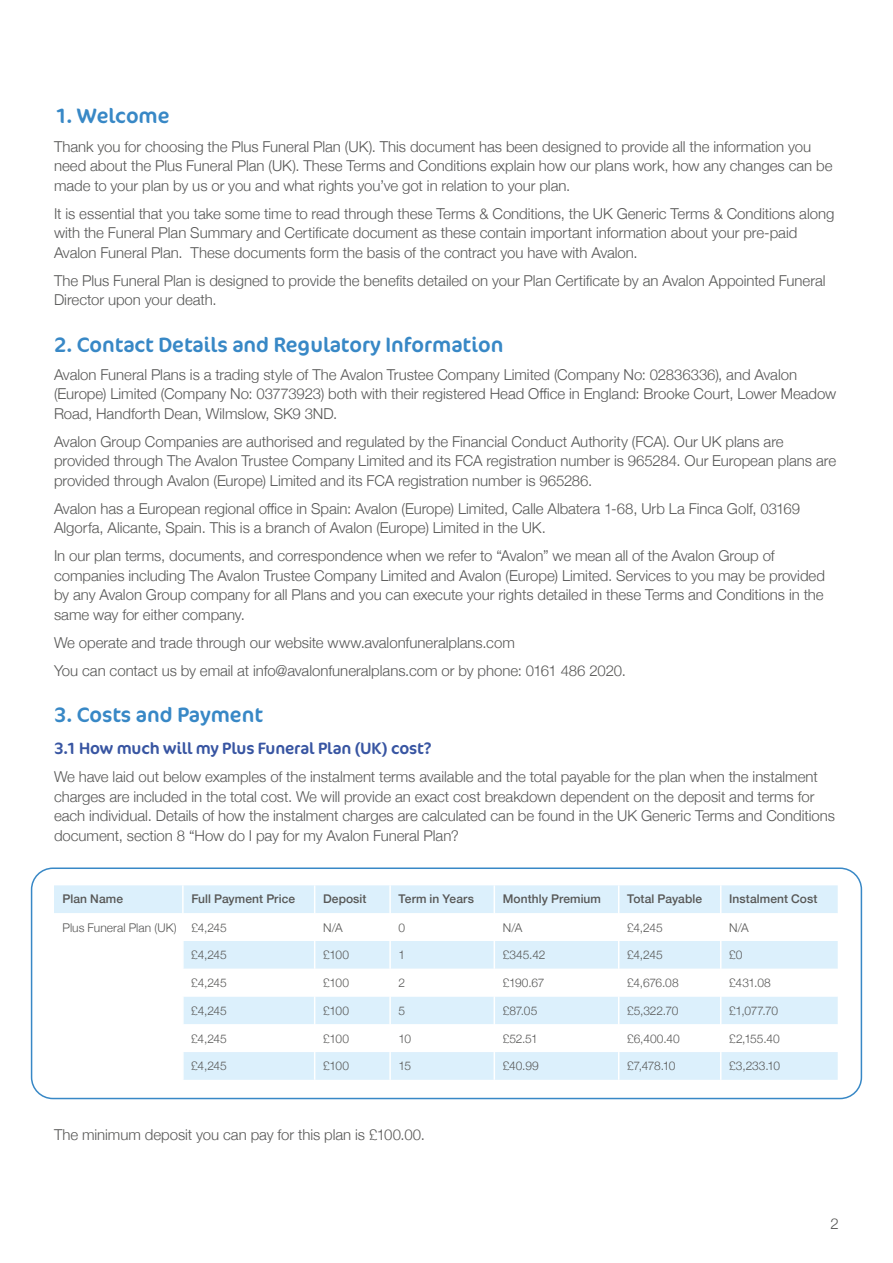
<style>
.page{position:relative;width:893px;height:1263px;background:#fff}
.page>*{position:absolute;margin:0;border:0;box-sizing:border-box;transform-origin:0 0}
.t1{font:21px "Cocon Pro";color:#3888c6}
.t2{font:16.5px "Cocon Pro";letter-spacing:-.01em;color:#3855a2}
.t3{font:300 15px/19.5px "Helvetica Neue";letter-spacing:-.005em;color:#575756}
.t4{font:300 12px "Helvetica Neue";letter-spacing:-.005em;color:#575756}
.t5{font:500 12px "Helvetica Neue";letter-spacing:.005em;color:#575756}
</style>
<div class="page">
<svg style="left:54px;top:885px;width:784px;height:195px;background:#dff1fc"></svg>
<svg style="left:54px;top:913px;width:784px;height:139px"></svg>
<hr style="left:182px;top:885px;width:2px;height:28px;background:#fff">
<hr style="left:389px;top:885px;width:2px;height:28px;background:#fff">
<hr style="left:182px;top:913px;width:2px;height:28px;background:#fff">
<hr style="left:389px;top:913px;width:2px;height:28px;background:#fff">
<hr style="left:182px;top:941px;width:2px;height:28px;background:#fff">
<hr style="left:389px;top:941px;width:2px;height:28px;background:#fff">
<hr style="left:182px;top:969px;width:2px;height:27px;background:#fff">
<hr style="left:389px;top:969px;width:2px;height:27px;background:#fff">
<hr style="left:182px;top:996px;width:2px;height:28px;background:#fff">
<hr style="left:389px;top:996px;width:2px;height:28px;background:#fff">
<hr style="left:182px;top:1024px;width:2px;height:28px;background:#fff">
<hr style="left:389px;top:1024px;width:2px;height:28px;background:#fff">
<hr style="left:182px;top:1052px;width:2px;height:28px;background:#fff">
<svg style="left:314px;top:885px;width:1px;height:195px"></svg>
<hr style="left:389px;top:1052px;width:2px;height:28px;background:#fff">
<svg style="left:494px;top:885px;width:1px;height:195px"></svg>
<svg style="left:618px;top:885px;width:1px;height:195px"></svg>
<svg style="left:720px;top:885px;width:1px;height:195px"></svg>
<div style="left:31px;top:867px;width:831px;height:232px;border:2px solid #3888c6;border-radius:21px"></div>
<h1 class="t1" style="left:54px;top:102px;width:117px">1. Welcome</h1>
<p class="t3" style="left:54px;top:135px;width:780px">Thank you for choosing the Plus Funeral Plan (UK). This document has been designed to provide all the information you need about the Plus Funeral Plan (UK). These Terms and Conditions explain how our plans work, how any changes can be made to your plan by us or you and what rights you’ve got in relation to your plan.</p>
<p class="t3" style="left:54px;top:202px;width:782px">It is essential that you take some time to read through these Terms &amp; Conditions, the UK Generic Terms &amp; Conditions along with the Funeral Plan Summary and Certificate document as these contain important information about your pre-paid<br>Avalon Funeral Plan. These documents form the basis of the contract you have with Avalon.</p>
<p class="t3" style="left:54px;top:269px;width:773px">The Plus Funeral Plan is designed to provide the benefits detailed on your Plan Certificate by an Avalon Appointed Funeral<br>Director upon your death.</p>
<h1 class="t1" style="left:54px;top:330px;width:451px">2. Contact Details and Regulatory Information</h1>
<p class="t3" style="left:54px;top:363px;width:784px">Avalon Funeral Plans is a trading style of The Avalon Trustee Company Limited (Company No: 02836336), and Avalon (Europe) Limited (Company No: 03773923) both with their registered Head Office in England: Brooke Court, Lower Meadow<br>Road, Handforth Dean, Wilmslow, SK9 3ND.</p>
<p class="t3" style="left:54px;top:430px;width:784px">Avalon Group Companies are authorised and regulated by the Financial Conduct Authority (FCA). Our UK plans are provided through The Avalon Trustee Company Limited and its FCA registration number is 965284. Our European plans are provided through Avalon (Europe) Limited and its FCA registration number is 965286.</p>
<p class="t3" style="left:54px;top:497px;width:748px">Avalon has a European regional office in Spain: Avalon (Europe) Limited, Calle Albatera 1-68, Urb La Finca Golf, 03169<br>Algorfa, Alicante, Spain. This is a branch of Avalon (Europe) Limited in the UK.</p>
<p class="t3" style="left:54px;top:545px;width:772px">In our plan terms, documents, and correspondence when we refer to “Avalon” we mean all of the Avalon Group of companies including The Avalon Trustee Company Limited and Avalon (Europe) Limited. Services to you may be provided by any Avalon Group company for all Plans and you can execute your rights detailed in these Terms and Conditions in the same way for either company.</p>
<p class="t3" style="left:54px;top:627px;width:573px;line-height:28px">We operate and trade through our website www.avalonfuneralplans.com<br>You can contact us by email at info@avalonfuneralplans.com or by phone: 0161 486 2020.</p>
<h1 class="t1" style="left:54px;top:701px;width:210px">3. Costs and Payment</h1>
<p class="t2" style="left:54px;top:738px;width:379px">3.1 How much will my Plus Funeral Plan (UK) cost?</p>
<p class="t3" style="left:54px;top:766px;width:783px">We have laid out below examples of the instalment terms available and the total payable for the plan when the instalment charges are included in the total cost. We will provide an exact cost breakdown dependent on the deposit and terms for each individual. Details of how the instalment charges are calculated can be found in the UK Generic Terms and Conditions document, section 8 “How do I pay for my Avalon Funeral Plan?</p>
<p class="t5" style="left:63px;top:889px;width:62px">Plan Name</p>
<p class="t5" style="left:191px;top:889px;width:105px">Full Payment Price</p>
<p class="t5" style="left:323px;top:889px;width:45px">Deposit</p>
<p class="t5" style="left:399px;top:889px;width:77px">Term in Years</p>
<p class="t5" style="left:503px;top:889px;width:100px">Monthly Premium</p>
<p class="t5" style="left:627px;top:889px;width:76px">Total Payable</p>
<p class="t5" style="left:729px;top:889px;width:90px">Instalment Cost</p>
<p class="t4" style="left:62px;top:918px;width:166px">Plus Funeral Plan (UK) £4,245</p>
<p class="t4" style="left:323px;top:918px;width:21px">N/A</p>
<p class="t4" style="left:399px;top:918px;width:8px">0</p>
<p class="t4" style="left:503px;top:918px;width:21px">N/A</p>
<p class="t4" style="left:627px;top:918px;width:37px">£4,245</p>
<p class="t4" style="left:729px;top:918px;width:21px">N/A</p>
<p class="t4" style="left:191px;top:945px;width:37px">£4,245</p>
<p class="t4" style="left:323px;top:945px;width:27px">£100</p>
<p class="t4" style="left:399px;top:945px;width:8px">1</p>
<p class="t4" style="left:503px;top:945px;width:44px">£345.42</p>
<p class="t4" style="left:627px;top:945px;width:37px">£4,245</p>
<p class="t4" style="left:729px;top:945px;width:15px">£0</p>
<p class="t4" style="left:191px;top:973px;width:37px">£4,245</p>
<p class="t4" style="left:323px;top:973px;width:27px">£100</p>
<p class="t4" style="left:399px;top:973px;width:8px">2</p>
<p class="t4" style="left:503px;top:973px;width:43px">£190.67</p>
<p class="t4" style="left:627px;top:973px;width:53px">£4,676.08</p>
<p class="t4" style="left:729px;top:973px;width:43px">£431.08</p>
<p class="t4" style="left:191px;top:1001px;width:37px">£4,245</p>
<p class="t4" style="left:323px;top:1001px;width:27px">£100</p>
<p class="t4" style="left:399px;top:1001px;width:8px">5</p>
<p class="t4" style="left:503px;top:1001px;width:36px">£87.05</p>
<p class="t4" style="left:627px;top:1001px;width:53px">£5,322.70</p>
<p class="t4" style="left:729px;top:1001px;width:50px">£1,077.70</p>
<p class="t4" style="left:191px;top:1029px;width:37px">£4,245</p>
<p class="t4" style="left:323px;top:1029px;width:27px">£100</p>
<p class="t4" style="left:399px;top:1029px;width:14px">10</p>
<p class="t4" style="left:503px;top:1029px;width:37px">£52.51</p>
<p class="t4" style="left:627px;top:1029px;width:54px">£6,400.40</p>
<p class="t4" style="left:729px;top:1029px;width:52px">£2,155.40</p>
<p class="t4" style="left:191px;top:1056px;width:37px">£4,245</p>
<p class="t4" style="left:323px;top:1056px;width:27px">£100</p>
<p class="t4" style="left:399px;top:1056px;width:14px">15</p>
<p class="t4" style="left:503px;top:1056px;width:38px">£40.99</p>
<p class="t4" style="left:627px;top:1056px;width:50px">£7,478.10</p>
<p class="t4" style="left:729px;top:1056px;width:53px">£3,233.10</p>
<p class="t3" style="left:54px;top:1124px;width:372px">The minimum deposit you can pay for this plan is £100.00.</p>
<p class="t3" style="left:831px;top:1212px;width:10px">2</p>
</div>
